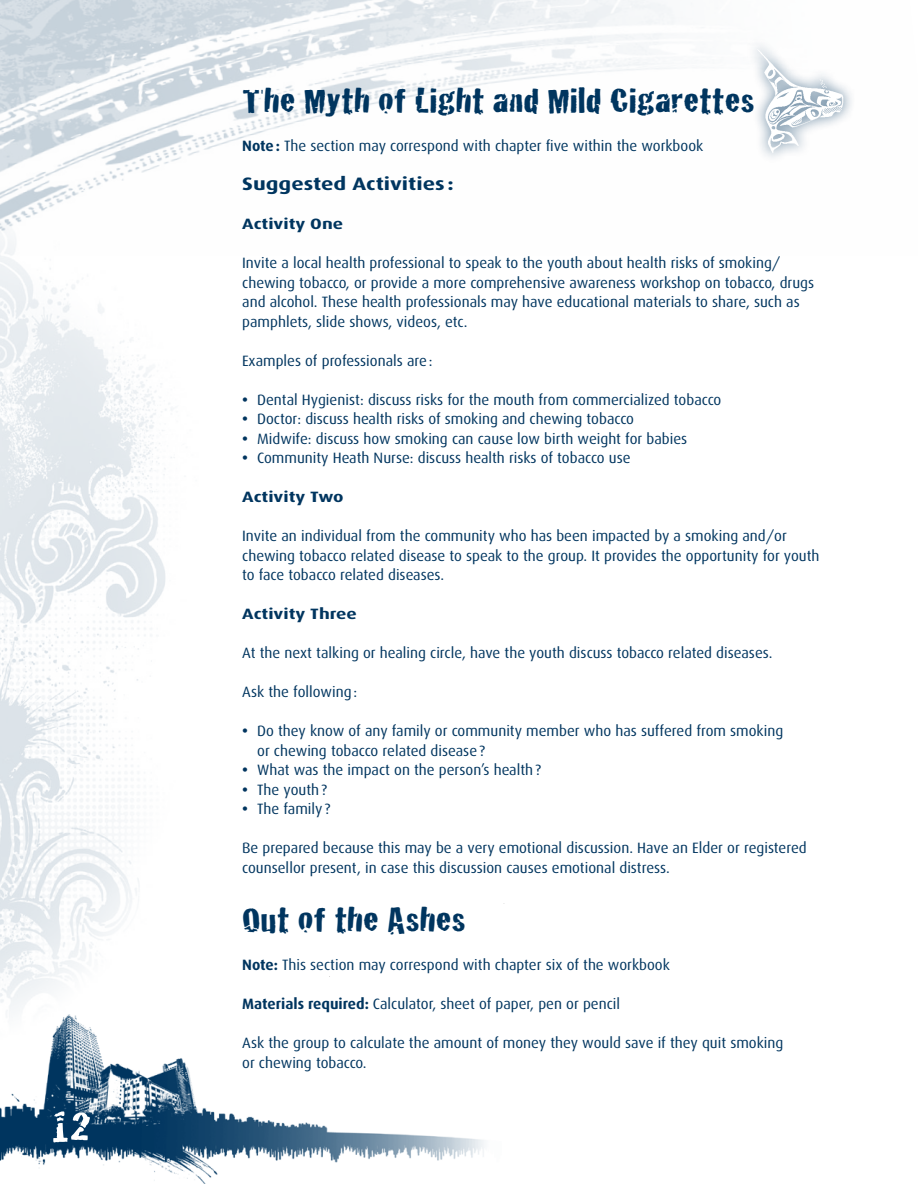
<style>
.page{position:relative;width:918px;height:1188px;background:#fff}
.page>*{position:absolute;margin:0;border:0;box-sizing:border-box;transform-origin:0 0}
.t1{font:42.6px "Cracked";color:#fff;scale:1.25 1}
.t2{font:36px "Cracked";color:#00355f;scale:1.25 1}
.t3{font:700 18px "Dax";color:#00355f;scale:1.25 1}
.t4{font:15px/19.5px "Dax";color:#00355f}
.t5{font:700 15px "Dax";color:#00355f;scale:1.25 1}
.s1{font-weight:700}
</style>
<div class="page">
<img style="left:0;top:255px;width:175px;height:760px">
<img style="left:0;top:0;width:674px;height:255px">
<img style="left:0;top:1015px;width:484px;height:150px">
<svg style="left:52px;top:1110px;width:272px;height:74px"></svg>
<img style="left:756px;top:48px;width:87px;height:105px">
<h1 class="t1" style="left:52px;top:1094px;width:32px">12</h1>
<h2 class="t2" style="left:242px;top:72px;width:412px">The Myth of Light and Mild Cigarettes</h2>
<p class="t4" style="left:242px;top:136px;width:463px"><span class="s1">Note:</span> The section may correspond with chapter five within the workbook</p>
<p class="t3" style="left:242px;top:174px;width:171px">Suggested Activities :</p>
<p class="t5" style="left:242px;top:216px;width:82px">Activity One</p>
<p class="t4" style="left:242px;top:253px;width:574px">Invite a local health professional to speak to the youth about health risks of smoking/ chewing tobacco, or provide a more comprehensive awareness workshop on tobacco, drugs and alcohol. These health professionals may have educational materials to share, such as pamphlets, slide shows, videos, etc.</p>
<p class="t4" style="left:242px;top:351px;width:192px">Examples of professionals are:</p>
<p class="t4" style="left:242px;top:390px;width:481px"><span class="s1">•</span> Dental Hygienist: discuss risks for the mouth from commercialized tobacco</p>
<p class="t4" style="left:242px;top:409px;width:393px"><span class="s1">•</span> Doctor: discuss health risks of smoking and chewing tobacco</p>
<p class="t4" style="left:242px;top:429px;width:447px"><span class="s1">•</span> Midwife: discuss how smoking can cause low birth weight for babies</p>
<p class="t4" style="left:242px;top:448px;width:390px"><span class="s1">•</span> Community Heath Nurse: discuss health risks of tobacco use</p>
<p class="t5" style="left:242px;top:489px;width:83px">Activity Two</p>
<p class="t4" style="left:242px;top:526px;width:579px">Invite an individual from the community who has been impacted by a smoking and/or chewing tobacco related disease to speak to the group. It provides the opportunity for youth to face tobacco related diseases.</p>
<p class="t5" style="left:242px;top:606px;width:93px">Activity Three</p>
<p class="t4" style="left:242px;top:643px;width:532px">At the next talking or healing circle, have the youth discuss tobacco related diseases.</p>
<p class="t4" style="left:242px;top:682px;width:117px">Ask the following:</p>
<p class="t4" style="left:257px;top:721px;width:528px;text-indent:-15px"><span class="s1">•</span> Do they know of any family or community member who has suffered from smoking or chewing tobacco related disease?</p>
<p class="t4" style="left:242px;top:760px;width:300px"><span class="s1">•</span> What was the impact on the person’s health?</p>
<p class="t4" style="left:242px;top:780px;width:86px"><span class="s1">•</span> The youth?</p>
<p class="t4" style="left:242px;top:799px;width:90px"><span class="s1">•</span> The family ?</p>
<p class="t4" style="left:242px;top:838px;width:566px">Be prepared because this may be a very emotional discussion. Have an Elder or registered counsellor present, in case this discussion causes emotional distress.</p>
<h2 class="t2" style="left:242px;top:891px;width:180px">Out of the Ashes</h2>
<p class="t4" style="left:242px;top:955px;width:429px"><span class="s1">Note:</span> This section may correspond with chapter six of the workbook</p>
<p class="t4" style="left:242px;top:994px;width:379px"><span class="s1">Materials required:</span> Calculator, sheet of paper, pen or pencil</p>
<p class="t4" style="left:242px;top:1033px;width:543px">Ask the group to calculate the amount of money they would save if they quit smoking or chewing tobacco.</p>
</div>
